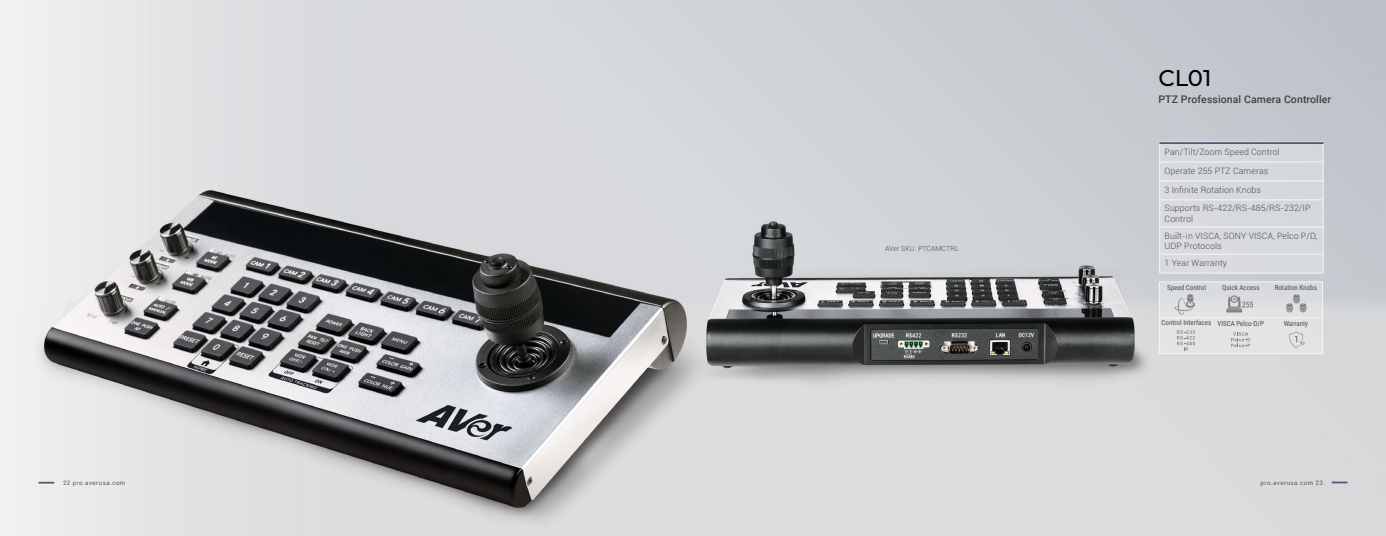
<style>
.page{position:relative;width:1386px;height:536px;background:#fff}
.page>*{position:absolute;margin:0;border:0;box-sizing:border-box;transform-origin:0 0}
.t1{font:500 22.75px "Montserrat";color:#00000a}
.t2{font:500 10.5px "Roboto";letter-spacing:.01em;color:#414042}
.t3{font:300 8.75px/18.9px "Roboto";letter-spacing:.01em;color:#4d4d4f}
.t4{font:7px "Roboto Condensed";color:#4d4d4f}
.t5{font:300 7px "Roboto";letter-spacing:.01em;color:#4d4d4f}
.t6{font:6.12px "Roboto";letter-spacing:.075em;color:#58595b}
</style>
<div class="page">
<img style="left:0;top:0;width:1386px;height:536px">
<svg style="left:39px;top:481px;width:15px;height:2px"></svg>
<svg style="left:1332px;top:481px;width:16px;height:2px"></svg>
<div style="left:1160px;top:142px;width:163px;height:130px;background:#d6dade"></div>
<hr style="left:1160px;top:181px;width:163px;height:1px;background:#f6f6f6">
<hr style="left:1160px;top:200px;width:163px;height:1px;background:#f6f6f6">
<hr style="left:1160px;top:227px;width:163px;height:1px;background:#f6f6f6">
<hr style="left:1160px;top:254px;width:163px;height:1px;background:#f6f6f6">
<hr style="left:1160px;top:273px;width:163px;height:1px;background:#f6f6f6">
<svg style="left:1159px;top:144px;width:1px;height:129px"></svg>
<svg style="left:1323px;top:144px;width:1px;height:129px"></svg>
<hr style="left:1160px;top:162px;width:163px;height:1px;background:#f6f6f6">
<hr style="left:1160px;top:142px;width:163px;height:2px;background:#50586f">
<div style="left:1159px;top:282px;width:164px;height:71px;background:#e2e3e5"></div>
<div style="left:1159px;top:281px;width:164px;height:72px;border:1px solid #f6f6f6"></div>
<hr style="left:1160px;top:317px;width:162px;height:1px;background:#f6f6f6">
<svg style="left:1175px;top:294px;width:20px;height:21px"></svg>
<svg style="left:1286px;top:294px;width:21px;height:18px"></svg>
<svg style="left:1177px;top:330px;width:18px;height:21px"></svg>
<svg style="left:1231px;top:332px;width:19px;height:15px"></svg>
<svg style="left:1289px;top:331px;width:16px;height:17px"></svg>
<svg style="left:1226px;top:295px;width:27px;height:17px"></svg>
<p class="t5" style="left:885px;top:244px;width:75px">AVer SKU: PTCAMCTRL</p>
<h1 class="t1" style="left:1159px;top:62px;width:54px">CL01</h1>
<p class="t2" style="left:1158px;top:92px;width:174px">PTZ Professional Camera Controller</p>
<p class="t3" style="left:1165px;top:142px;width:147px">Pan/Tilt/Zoom Speed Control<br>Operate 255 PTZ Cameras<br>3 Infinite Rotation Knobs<br>Supports RS-422/RS-485/RS-232/IP</p>
<p class="t3" style="left:1165px;top:210px;width:154px;line-height:16.6px">Control<br>Built-in VISCA, SONY VISCA, Pelco P/D,</p>
<p class="t3" style="left:1165px;top:237px;width:64px;line-height:16.6px">UDP Protocols<br>1 Year Warranty</p>
<p class="t4" style="left:1167px;top:283px;width:40px">Speed Control</p>
<p class="t4" style="left:1222px;top:283px;width:39px">Quick Access</p>
<p class="t4" style="left:1275px;top:283px;width:44px">Rotation Knobs</p>
<p class="t4" style="left:1162px;top:317px;width:104px">Control Interfaces VISCA Pelco-D/P</p>
<p class="t4" style="left:1284px;top:318px;width:26px">Warranty</p>
<p class="t6" style="left:63px;top:478px;width:64px">22 pro.averusa.com</p>
<p class="t6" style="left:1261px;top:478px;width:64px">pro.averusa.com 23</p>
</div>
